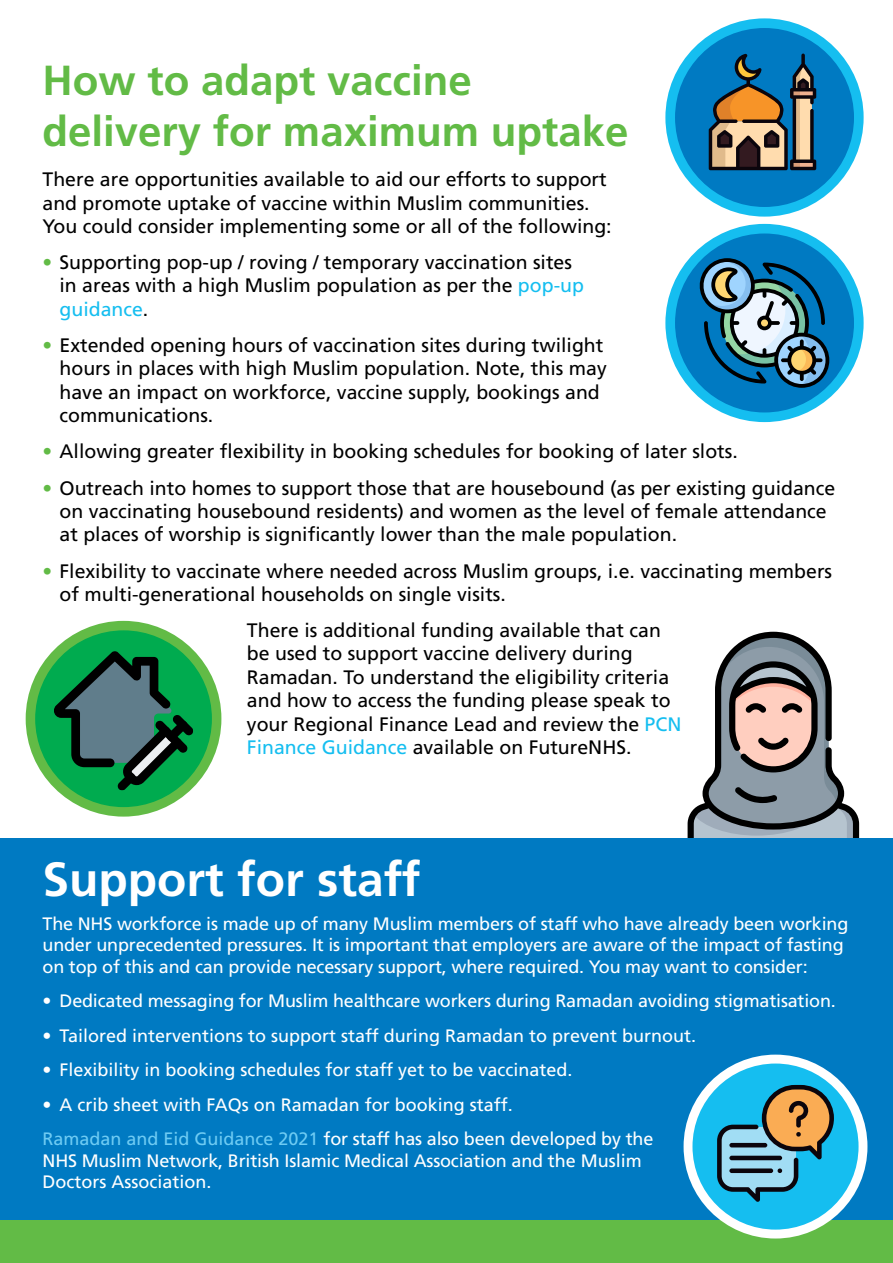
<style>
.page{position:relative;width:893px;height:1263px;background:#fff}
.page>*{position:absolute;margin:0;border:0;box-sizing:border-box;transform-origin:0 0}
.t1{font:700 48px "Frutiger";color:#fff}
.t2{font:700 42px/50.4px "Frutiger";color:#62bb46}
.t3{font:19.5px/23.4px "Frutiger";color:#000}
.t4{font:18px/21.6px "Frutiger";letter-spacing:-.01em;color:#fff}
.s1{color:#62bb46}
.s2{color:#15bef0}
.s3{color:#6ecbf3}
</style>
<div class="page">
<svg style="left:688px;top:632px;width:171px;height:206px"></svg>
<svg style="left:670px;top:23px;width:189px;height:189px;background:#0282c7"></svg>
<svg style="left:709px;top:54px;width:107px;height:116px;background:#637272"></svg>
<div style="left:665px;top:18px;width:199px;height:199px;border:10px solid #15bef0;border-radius:50%"></div>
<svg style="left:670px;top:229px;width:189px;height:188px;background:#0385c9"></svg>
<svg style="left:700px;top:258px;width:129px;height:130px;background:#467e9a"></svg>
<div style="left:665px;top:224px;width:199px;height:198px;border:10px solid #15bef0;border-radius:50%"></div>
<svg style="left:30px;top:626px;width:187px;height:186px;background:#15ae4c"></svg>
<svg style="left:54px;top:651px;width:139px;height:139px;background:#257753"></svg>
<div style="left:26px;top:621px;width:195px;height:196px;border:9px solid #62bb46;border-radius:50%"></div>
<div style="left:0;top:838px;width:893px;height:382px;background:#007ac2"></div>
<div style="left:0;top:1220px;width:893px;height:43px;background:#62bb46"></div>
<svg style="left:688px;top:1059px;width:175px;height:175px;background:#3bc8f2"></svg>
<svg style="left:717px;top:1085px;width:117px;height:117px;background:#619fa7"></svg>
<div style="left:729px;top:1168px;width:44px;height:5px;background:#0b050c;border-radius:2px"></div>
<hr style="left:729px;top:1143px;width:38px;height:4px;background:#0b050c;border-radius:2px">
<div style="left:684px;top:1054px;width:183px;height:184px;border:9px solid #fff;border-radius:50%"></div>
<h2 class="t2" style="left:43px;top:56px;width:587px">How to adapt vaccine delivery for maximum uptake</h2>
<p class="t3" style="left:43px;top:168px;width:571px">There are opportunities available to aid our efforts to support and promote uptake of vaccine within Muslim communities.<br>You could consider implementing some or all of the following:</p>
<p class="t3" style="left:60px;top:251px;width:526px;text-indent:-17px"><span class="s1">•</span> Supporting pop-up / roving / temporary vaccination sites in areas with a high Muslim population as per the <span class="s2">pop-up guidance</span>.</p>
<p class="t3" style="left:60px;top:334px;width:549px;text-indent:-17px"><span class="s1">•</span> Extended opening hours of vaccination sites during twilight hours in places with high Muslim population. Note, this may have an impact on workforce, vaccine supply, bookings and communications.</p>
<p class="t3" style="left:43px;top:440px;width:697px"><span class="s1">•</span> Allowing greater flexibility in booking schedules for booking of later slots.</p>
<p class="t3" style="left:60px;top:476px;width:777px;text-indent:-17px"><span class="s1">•</span> Outreach into homes to support those that are housebound (as per existing guidance on vaccinating housebound residents) and women as the level of female attendance at places of worship is significantly lower than the male population.</p>
<p class="t3" style="left:60px;top:559px;width:774px;text-indent:-17px"><span class="s1">•</span> Flexibility to vaccinate where needed across Muslim groups, i.e. vaccinating members of multi-generational households on single visits.</p>
<p class="t3" style="left:247px;top:619px;width:436px">There is additional funding available that can be used to support vaccine delivery during Ramadan. To understand the eligibility criteria and how to access the funding please speak to your Regional Finance Lead and review the <span class="s2">PCN Finance Guidance</span> available on FutureNHS.</p>
<h1 class="t1" style="left:43px;top:851px;width:379px">Support for staff</h1>
<p class="t4" style="left:43px;top:913px;width:807px">The NHS workforce is made up of many Muslim members of staff who have already been working under unprecedented pressures. It is important that employers are aware of the impact of fasting on top of this and can provide necessary support, where required. You may want to consider:</p>
<p class="t4" style="left:43px;top:990px;width:795px">• Dedicated messaging for Muslim healthcare workers during Ramadan avoiding stigmatisation.</p>
<p class="t4" style="left:43px;top:1025px;width:655px">• Tailored interventions to support staff during Ramadan to prevent burnout.</p>
<p class="t4" style="left:43px;top:1059px;width:531px">• Flexibility in booking schedules for staff yet to be vaccinated.</p>
<p class="t4" style="left:43px;top:1087px;width:612px;line-height:34.3px">• A crib sheet with FAQs on Ramadan for booking staff.<br><span class="s3">Ramadan and Eid Guidance 2021</span> for staff has also been developed by the</p>
<p class="t4" style="left:43px;top:1149px;width:601px">NHS Muslim Network, British Islamic Medical Association and the Muslim<br>Doctors Association.</p>
</div>
